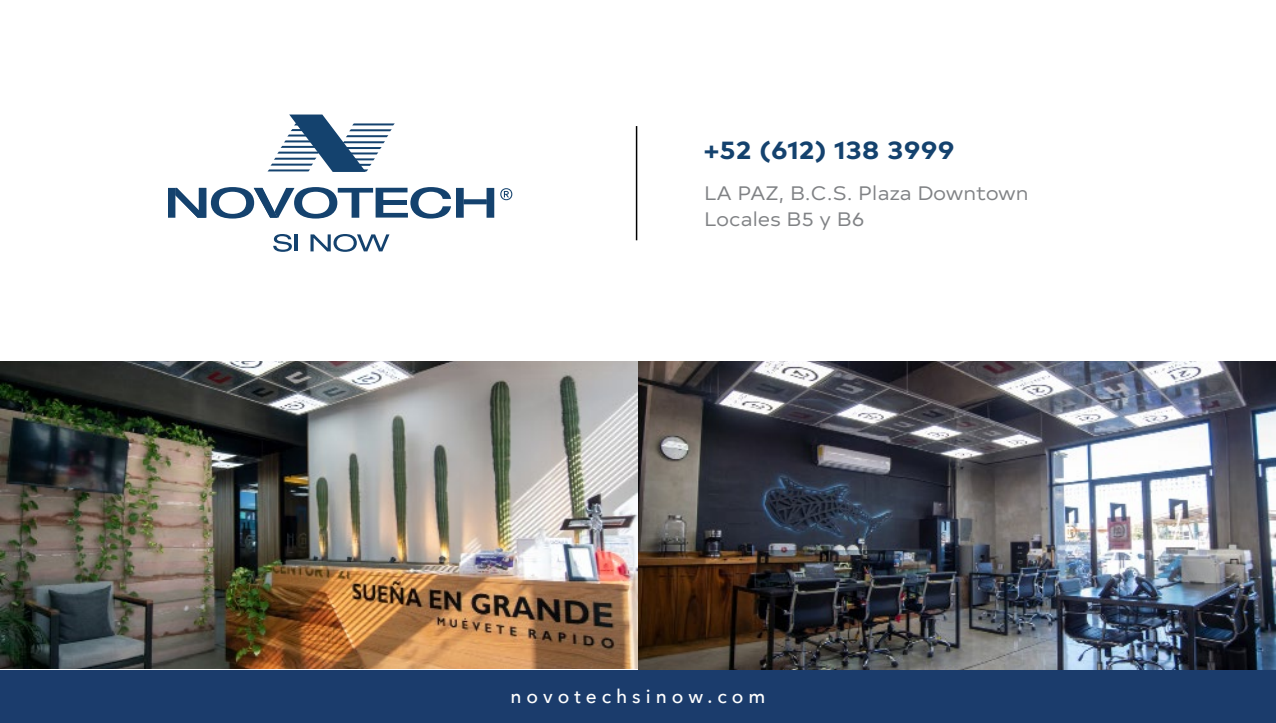
<style>
.page{position:relative;width:1276px;height:723px;background:#fff}
.page>*{position:absolute;margin:0;border:0;box-sizing:border-box;transform-origin:0 0}
.t1{font:700 25.5px "Typold";color:#14426e;scale:1.07 1}
.t2{font:19.5px/26.5px "Typold Book 500";color:#808285;scale:1.07 1}
.t3{font:500 19.05px "Avenir Next";letter-spacing:.26em;color:#fff}
</style>
<div class="page">
<img style="left:0;top:361px;width:1276px;height:309px">
<hr style="left:636px;top:126px;width:1px;height:114px;background:#000">
<div style="left:0;top:670px;width:1276px;height:53px;background:#1b3c6c"></div>
<svg style="left:273px;top:234px;width:19px;height:18px"></svg>
<hr style="left:294px;top:234px;width:3px;height:17px;background:#14426e">
<svg style="left:310px;top:234px;width:79px;height:18px"></svg>
<svg style="left:168px;top:187px;width:326px;height:32px"></svg>
<svg style="left:267px;top:115px;width:128px;height:57px"></svg>
<svg style="left:500px;top:188px;width:12px;height:12px"></svg>
<h1 class="t1" style="left:704px;top:129px;width:236px">+52 (612) 138 3999</h1>
<p class="t2" style="left:704px;top:178px;width:305px">LA PAZ, B.C.S. Plaza Downtown<br>Locales B5 y B6</p>
<p class="t3" style="left:510px;top:680px;width:256px">novotechsinow.com</p>
</div>
